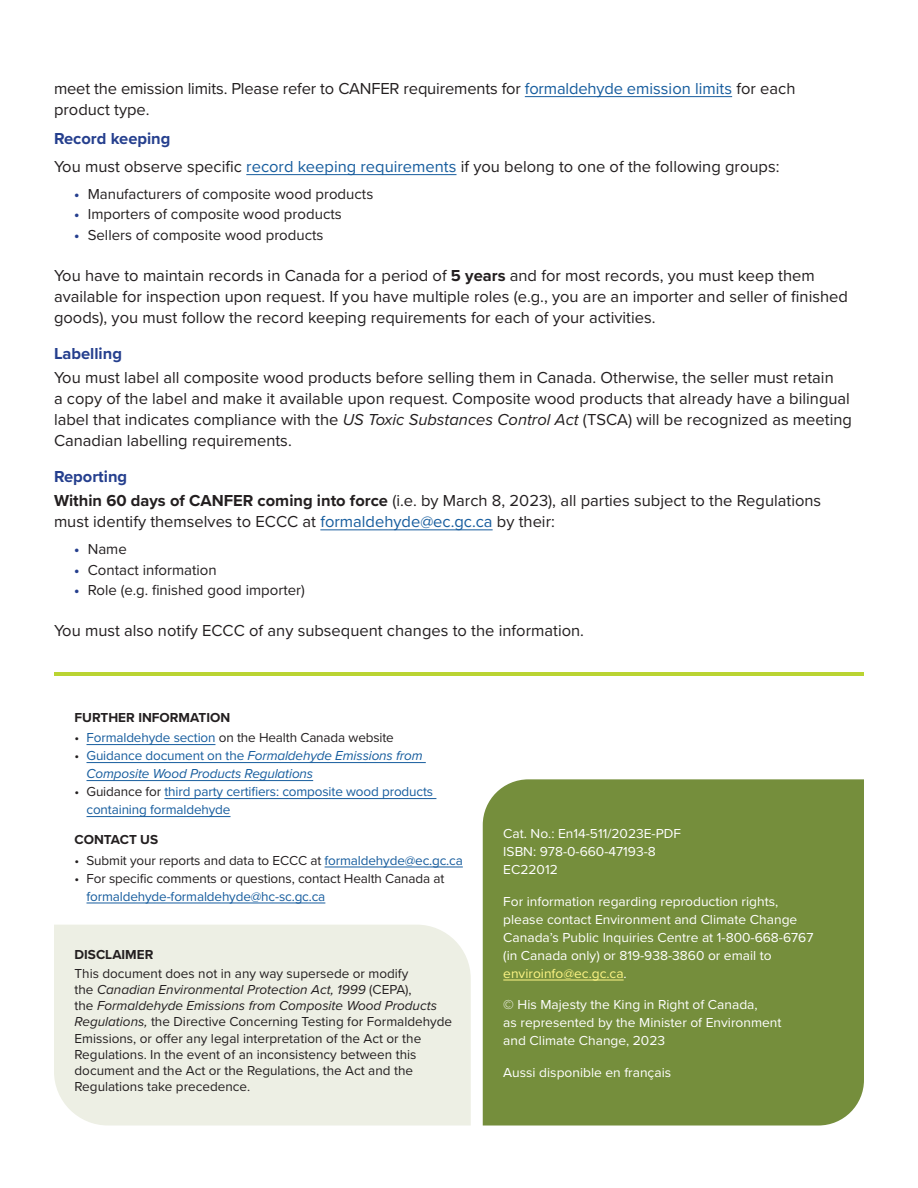
<style>
.page{position:relative;width:918px;height:1188px;background:#fff}
.page>*{position:absolute;margin:0;border:0;box-sizing:border-box;transform-origin:0 0}
.Paragraph{font:16.5px/21px "Proxima Nova";color:#231f20}
.Sub-H_02{font:700 16.5px "Proxima Nova";color:#253f8e}
.Paragraph-2{font:700 16.5px "Proxima Nova";color:#253f8e}
.t1{font:15px "Proxima Nova";color:#231f20}
.Paragraph_-_Notes{font:13.5px/16.2px "Proxima Nova";color:#231f20}
.colophon{font:13.5px/18px "Proxima Nova";color:#fff}
.t2{font:italic 13.5px/18px "Proxima Nova";letter-spacing:-.01em;color:#175d9e}
.t3{font:13.5px/18px "Proxima Nova";letter-spacing:-.01em;color:#175d9e}
.Paragraph_-_Notes-2{font:700 13.5px "Proxima Nova";color:#231f20}
.s1{color:#175d9e}
.s2{font-weight:700;color:#253f8e}
.s3{font-weight:700}
.s4{font-style:italic}
.s5{font-style:normal;color:#231f20}
.s6{font-style:normal}
.s7{color:#231f20}
.s8{color:#fff685}
</style>
<div class="page">
<hr style="left:525px;top:96px;width:207px;height:1px;background:#175d9e">
<hr style="left:246px;top:174px;width:211px;height:1px;background:#175d9e">
<hr style="left:320px;top:529px;width:173px;height:1px;background:#175d9e">
<hr style="left:54px;top:673px;width:809px;height:3px;background:#bad432">
<hr style="left:87px;top:744px;width:128px;height:1px;background:#175d9e">
<hr style="left:87px;top:762px;width:339px;height:1px;background:#175d9e">
<hr style="left:87px;top:780px;width:226px;height:1px;background:#175d9e">
<hr style="left:164px;top:798px;width:272px;height:1px;background:#175d9e">
<hr style="left:87px;top:816px;width:144px;height:1px;background:#175d9e">
<hr style="left:325px;top:867px;width:138px;height:1px;background:#175d9e">
<hr style="left:87px;top:903px;width:238px;height:1px;background:#175d9e">
<div style="left:54px;top:925px;width:417px;height:201px;background:#edefe4"></div>
<div style="left:483px;top:779px;width:381px;height:347px;background:#758e3c"></div>
<hr style="left:503px;top:980px;width:121px;height:1px;background:#fff685">
<p class="Paragraph" style="left:54px;top:77px;width:743px">meet the emission limits. Please refer to CANFER requirements for <span class="s1">formaldehyde emission limits</span> for each product type.</p>
<p class="Paragraph-2" style="left:54px;top:126px;width:118px">Record keeping</p>
<p class="Paragraph" style="left:54px;top:155px;width:727px">You must observe specific <span class="s1">record keeping requirements</span> if you belong to one of the following groups:</p>
<p class="t1" style="left:74px;top:183px;width:301px"><span class="s2">•</span> Manufacturers of composite wood products</p>
<p class="t1" style="left:74px;top:203px;width:269px"><span class="s2">•</span> Importers of composite wood products</p>
<p class="t1" style="left:74px;top:223px;width:251px"><span class="s2">•</span> Sellers of composite wood products</p>
<p class="Paragraph" style="left:54px;top:264px;width:795px">You have to maintain records in Canada for a period of <span class="s3">5 years</span> and for most records, you must keep them available for inspection upon request. If you have multiple roles (e.g., you are an importer and seller of finished goods), you must follow the record keeping requirements for each of your activities.</p>
<p class="Sub-H_02" style="left:54px;top:341px;width:69px">Labelling</p>
<p class="Paragraph" style="left:54px;top:366px;width:800px">You must label all composite wood products before selling them in Canada. Otherwise, the seller must retain<br>a copy of the label and make it available upon request. Composite wood products that already have a bilingual label that indicates compliance with the <span class="s4">US Toxic Substances Control Act</span> (TSCA) will be recognized as meeting Canadian labelling requirements.</p>
<p class="Sub-H_02" style="left:54px;top:464px;width:75px">Reporting</p>
<p class="Paragraph" style="left:54px;top:490px;width:769px"><span class="s3">Within 60 days of CANFER coming into force</span> (i.e. by March 8, 2023), all parties subject to the Regulations must identify themselves to ECCC at <span class="s1">formaldehyde@ec.gc.ca</span> by their:</p>
<p class="t1" style="left:74px;top:538px;width:54px"><span class="s2">•</span> Name</p>
<p class="t1" style="left:74px;top:558px;width:144px"><span class="s2">•</span> Contact information</p>
<p class="t1" style="left:74px;top:579px;width:232px"><span class="s2">•</span> Role (e.g. finished good importer)</p>
<p class="Paragraph" style="left:54px;top:619px;width:532px">You must also notify ECCC of any subsequent changes to the information.</p>
<p class="Paragraph_-_Notes-2" style="left:75px;top:707px;width:157px">FURTHER INFORMATION</p>
<p class="Paragraph_-_Notes" style="left:75px;top:729px;width:321px">• <span class="s1">Formaldehyde section</span> on the Health Canada website</p>
<p class="t2" style="left:87px;top:746px;width:338px;text-indent:-12px"><span class="s5">•</span> <span class="s6">Guidance document on the</span> Formaldehyde Emissions from<br>Composite Wood Products Regulations</p>
<p class="t3" style="left:87px;top:782px;width:348px;text-indent:-12px"><span class="s7">• Guidance for</span> third party certifiers: composite wood products containing formaldehyde</p>
<p class="Paragraph_-_Notes-2" style="left:75px;top:830px;width:85px">CONTACT US</p>
<p class="Paragraph_-_Notes" style="left:75px;top:852px;width:390px">• Submit your reports and data to ECCC at <span class="s1">formaldehyde@ec.gc.ca</span></p>
<p class="Paragraph_-_Notes" style="left:87px;top:869px;width:359px;line-height:18px;text-indent:-12px">• For specific comments or questions, contact Health Canada at <span class="s1">formaldehyde-formaldehyde@hc-sc.gc.ca</span></p>
<p class="Paragraph_-_Notes-2" style="left:75px;top:944px;width:80px">DISCLAIMER</p>
<p class="Paragraph_-_Notes" style="left:75px;top:965px;width:379px">This document does not in any way supersede or modify<br>the <span class="s4">Canadian Environmental Protection Act, 1999</span> (CEPA),<br>the <span class="s4">Formaldehyde Emissions from Composite Wood Products Regulations,</span> the Directive Concerning Testing for Formaldehyde Emissions, or offer any legal interpretation of the Act or the Regulations. In the event of an inconsistency between this document and the Act or the Regulations, the Act and the Regulations take precedence.</p>
<p class="colophon" style="left:503px;top:824px;width:179px">Cat. No.: En14-511/2023E-PDF<br>ISBN: 978-0-660-47193-8<br>EC22012</p>
<p class="colophon" style="left:503px;top:892px;width:312px">For information regarding reproduction rights, please contact Environment and Climate Change Canada’s Public Inquiries Centre at 1-800-668-6767 (in Canada only) or 819-938-3860 or email to <span class="s8">enviroinfo@ec.gc.ca</span>.</p>
<p class="colophon" style="left:503px;top:995px;width:280px">© His Majesty the King in Right of Canada,<br>as represented by the Minister of Environment and Climate Change, 2023</p>
<p class="colophon" style="left:503px;top:1063px;width:169px">Aussi disponible en français</p>
</div>
